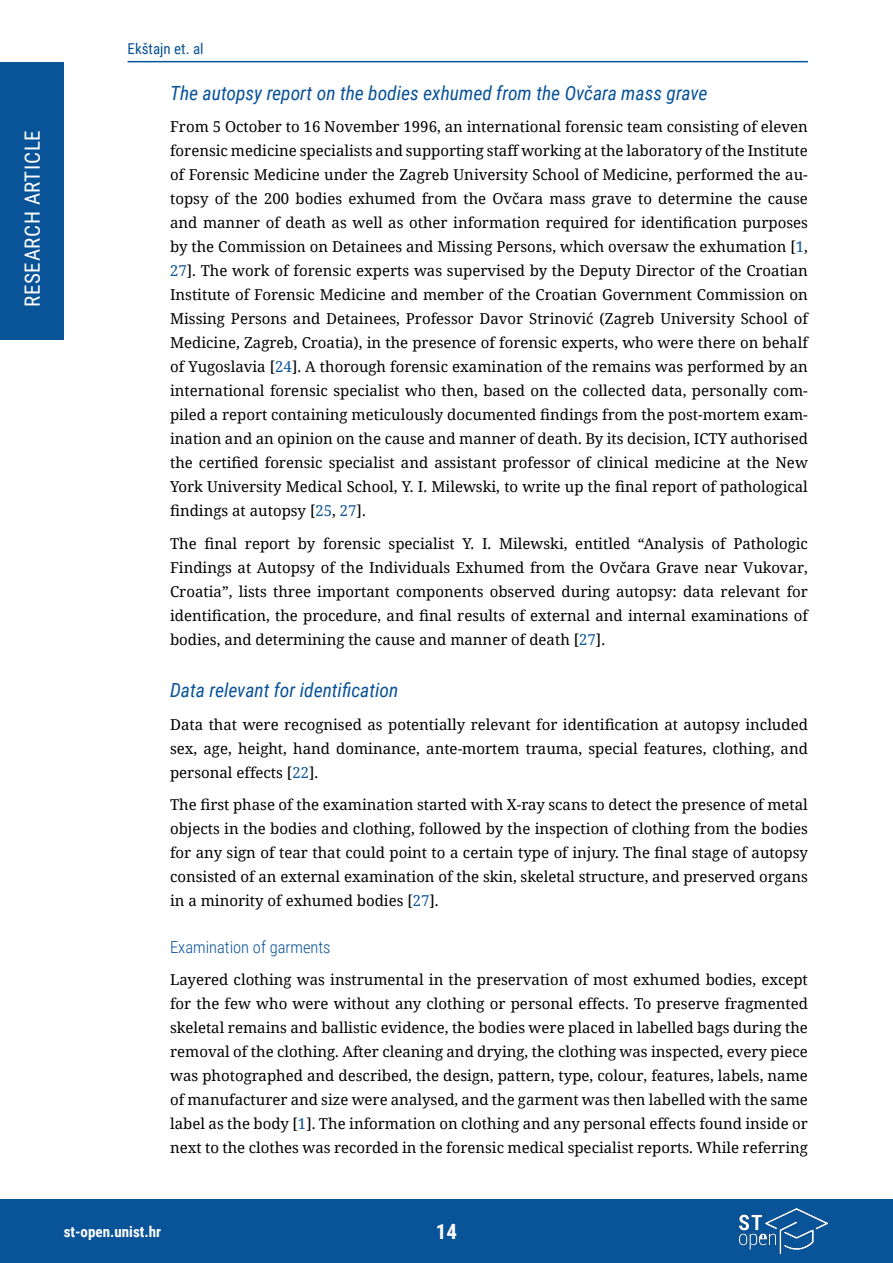
<style>
.page{position:relative;width:893px;height:1263px;background:#fff}
.page>*{position:absolute;margin:0;border:0;box-sizing:border-box;transform-origin:0 0}
.t1{font:21px "Roboto Condensed";letter-spacing:.035em;color:#fff}
.t2{font:700 21px "Roboto Condensed";color:#fff}
.t3{font:italic 19.5px "Roboto Condensed";color:#095398}
.t4{font:300 16.5px "Roboto Condensed";color:#095398}
.t5{font:15px/24px "Noto Serif";color:#000;text-align:justify}
.t6{font:700 15px "Roboto Condensed";color:#fff}
.t7{font:15px "Roboto Condensed";color:#095398}
.s1{color:#095398}
</style>
<div class="page">
<div style="left:0;top:62px;width:64px;height:278px;background:#095398"></div>
<div style="left:0;top:1199px;width:893px;height:64px;background:#095398"></div>
<hr style="left:128px;top:61px;width:680px;height:1px;background:#095398">
<img style="left:740px;top:1209px;width:87px;height:44px">
<h1 class="t1" style="left:18px;top:307px;width:179px;rotate:-90deg">RESEARCH ARTICLE</h1>
<p class="t7" style="left:128px;top:38px;width:78px">Ekštajn et. al</p>
<h2 class="t3" style="left:170px;top:79px;width:539px">The autopsy report on the bodies exhumed from the Ovčara mass grave</h2>
<p class="t5" style="left:170px;top:114px;width:639px">From 5 October to 16 November 1996, an international forensic team consisting of eleven forensic medicine specialists and supporting staff working at the laboratory of the Institute of Forensic Medicine under the Zagreb University School of Medicine, performed the au&shy;topsy of the 200 bodies exhumed from the Ovčara mass grave to determine the cause and manner of death as well as other information required for identification purposes by the Commission on Detainees and Missing Persons, which oversaw the exhumation [<span class="s1">1</span>, <span class="s1">27</span>]. The work of forensic experts was supervised by the Deputy Director of the Croatian Institute of Forensic Medicine and member of the Croatian Government Commission on Missing Persons and Detainees, Professor Davor Strinović (Zagreb University School of Medicine, Zagreb, Croatia), in the presence of forensic experts, who were there on behalf of Yugoslavia [<span class="s1">24</span>]. A thorough forensic examination of the remains was performed by an international forensic specialist who then, based on the collected data, personally com&shy;piled a report containing meticulously documented findings from the post-mortem exam&shy;ination and an opinion on the cause and manner of death. By its decision, ICTY authorised the certified forensic specialist and assistant professor of clinical medicine at the New York University Medical School, Y. I. Milewski, to write up the final report of pathological findings at autopsy [<span class="s1">25</span>, <span class="s1">27</span>].</p>
<p class="t5" style="left:170px;top:531px;width:639px">The final report by forensic specialist Y. I. Milewski, entitled “Analysis of Pathologic Findings at Autopsy of the Individuals Exhumed from the Ovčara Grave near Vukovar, Croatia”, lists three important components observed during autopsy: data relevant for identification, the procedure, and final results of external and internal examinations of bodies, and determining the cause and manner of death [<span class="s1">27</span>].</p>
<h2 class="t3" style="left:170px;top:677px;width:230px">Data relevant for identification</h2>
<p class="t5" style="left:170px;top:712px;width:639px">Data that were recognised as potentially relevant for identification at autopsy included sex, age, height, hand dominance, ante-mortem trauma, special features, clothing, and personal effects [<span class="s1">22</span>].</p>
<p class="t5" style="left:170px;top:792px;width:639px">The first phase of the examination started with X-ray scans to detect the presence of metal objects in the bodies and clothing, followed by the inspection of clothing from the bodies for any sign of tear that could point to a certain type of injury. The final stage of autopsy consisted of an external examination of the skin, skeletal structure, and preserved organs in a minority of exhumed bodies [<span class="s1">27</span>].</p>
<p class="t4" style="left:170px;top:935px;width:162px">Examination of garments</p>
<p class="t5" style="left:170px;top:967px;width:639px">Layered clothing was instrumental in the preservation of most exhumed bodies, except for the few who were without any clothing or personal effects. To preserve fragmented skeletal remains and ballistic evidence, the bodies were placed in labelled bags during the removal of the clothing. After cleaning and drying, the clothing was inspected, every piece was photographed and described, the design, pattern, type, colour, features, labels, name of manufacturer and size were analysed, and the garment was then labelled with the same label as the body [<span class="s1">1</span>]. The information on clothing and any personal effects found inside or next to the clothes was recorded in the forensic medical specialist reports. While referring</p>
<p class="t6" style="left:64px;top:1221px;width:99px">st-open.unist.hr</p>
<h1 class="t2" style="left:436px;top:1217px;width:23px">14</h1>
</div>
